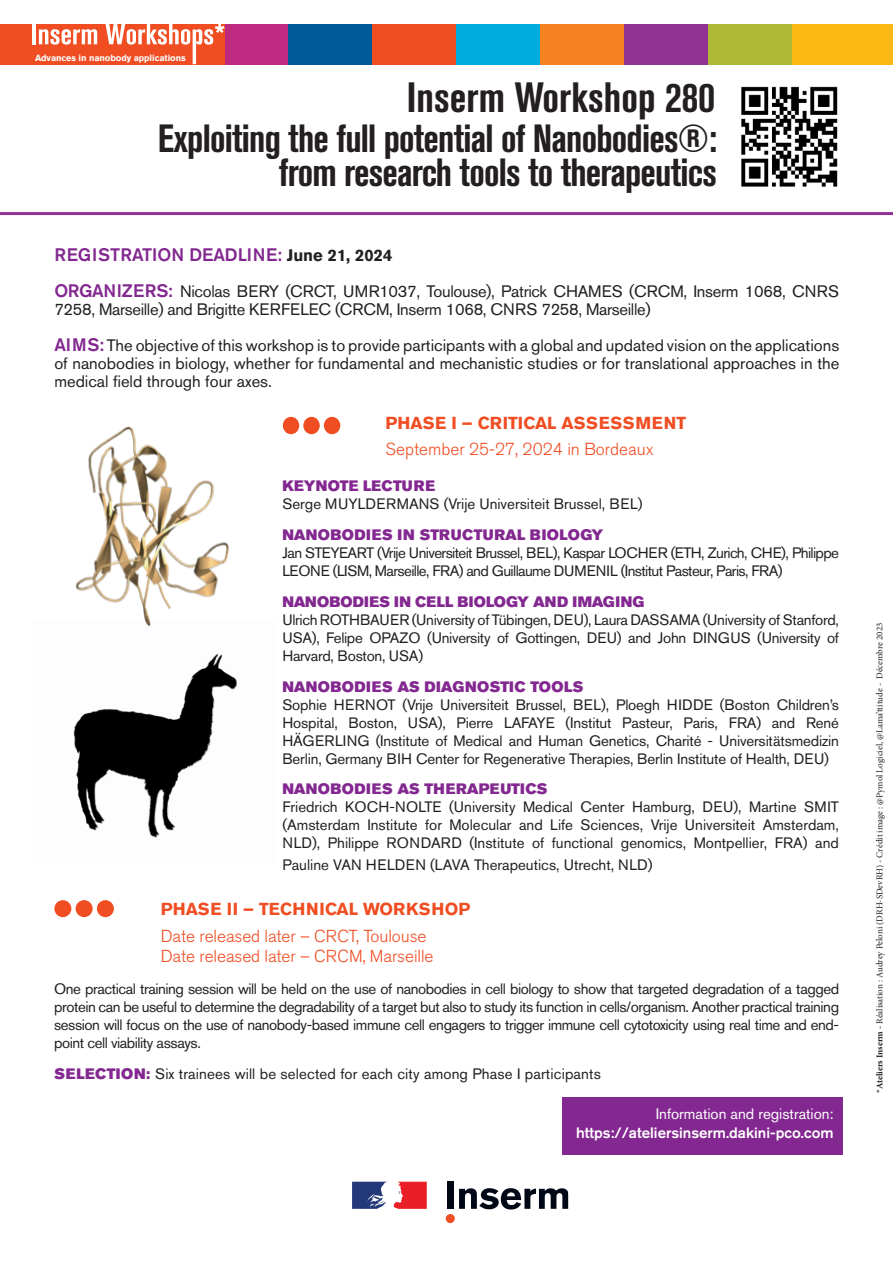
<style>
.page{position:relative;width:893px;height:1263px;background:#fff}
.page>*{position:absolute;margin:0;border:0;box-sizing:border-box;transform-origin:0 0}
.t1{font:700 condensed 42px "Akzidenz Grotesk BQ";color:#231f20}
.t2{font:700 condensed 39px/34.5px "Akzidenz Grotesk BQ";letter-spacing:-.02em;color:#231f20;text-align:right}
.t3{font:500 18px "Akzidenz Grotesk BQ";color:#832890}
.t4{font:300 17.25px/20.7px "Akzidenz Grotesk BQ";letter-spacing:-.005em;color:#f04d22}
.t5{font:700 17.25px "Akzidenz Grotesk BQ";letter-spacing:.01em;color:#f04d22}
.t6{font:16.5px/18px "Akzidenz Grotesk BQ";letter-spacing:-.02em;color:#231f20}
.t7{font:15px/18px "Akzidenz Grotesk BQ";letter-spacing:-.01em;color:#231f20;text-align:justify}
.t8{font:15px/18px "Akzidenz Grotesk BQ";letter-spacing:-.04em;color:#231f20}
.t9{font:15px "Akzidenz Grotesk BQ Super";letter-spacing:.015em;color:#832890}
.t10{font:15px "Akzidenz Grotesk BQ";letter-spacing:.01em;color:#231f20}
.t11{font:500 15px "Akzidenz Grotesk BQ";color:#fff}
.t12{font:15px "Akzidenz Grotesk BQ";color:#fff}
.t13{font:9px "Minion Pro";color:#231f20}
.t14{font:700 9px "Akzidenz Grotesk BQ";letter-spacing:-.01em;color:#fff}
.s1{font-weight:700;font-size:16.5px;color:#231f20}
.s2{font-weight:500;font-size:18px;color:#832890}
.s3{font-family:"Akzidenz Grotesk BQ Super";color:#832890}
.s4{font-weight:700}
</style>
<div class="page">
<svg style="left:0;top:64px;width:893px;height:151px"></svg>
<div style="left:202px;top:24px;width:86px;height:40px;background:#be2a7f"></div>
<div style="left:0;top:24px;width:225px;height:40px;background:#f04d22"></div>
<div style="left:288px;top:24px;width:84px;height:40px;background:#005999"></div>
<div style="left:372px;top:24px;width:84px;height:40px;background:#f04d22"></div>
<div style="left:456px;top:24px;width:84px;height:40px;background:#00acdd"></div>
<div style="left:540px;top:24px;width:84px;height:40px;background:#f58220"></div>
<div style="left:624px;top:24px;width:84px;height:40px;background:#903393"></div>
<div style="left:708px;top:24px;width:84px;height:40px;background:#aeb837"></div>
<div style="left:792px;top:24px;width:101px;height:40px;background:#fcb814"></div>
<div style="left:283px;top:417px;width:16px;height:17px;background:#f04d22;border-radius:50%"></div>
<div style="left:324px;top:417px;width:16px;height:17px;background:#f04d22;border-radius:50%"></div>
<div style="left:303px;top:417px;width:17px;height:17px;background:#f04d22;border-radius:50%"></div>
<div style="left:54px;top:900px;width:17px;height:17px;background:#f04d22;border-radius:50%"></div>
<div style="left:97px;top:900px;width:17px;height:17px;background:#f04d22;border-radius:50%"></div>
<div style="left:76px;top:900px;width:17px;height:17px;background:#f04d22;border-radius:50%"></div>
<hr style="left:32px;top:24px;width:4px;height:20px;background:#fff">
<svg style="left:39px;top:29px;width:58px;height:16px"></svg>
<svg style="left:105px;top:24px;width:120px;height:40px"></svg>
<svg style="left:352px;top:1182px;width:35px;height:27px"></svg>
<svg style="left:394px;top:1182px;width:33px;height:27px"></svg>
<div style="left:447px;top:1182px;width:7px;height:27px;background:#000816"></div>
<svg style="left:445px;top:1188px;width:123px;height:35px"></svg>
<img style="left:739px;top:84px;width:106px;height:106px">
<div style="left:562px;top:1097px;width:280px;height:57px;background:#832890"></div>
<img style="left:75px;top:426px;width:154px;height:195px">
<img style="left:73px;top:621px;width:164px;height:217px">
<p class="t14" style="left:35px;top:53px;width:152px">Advances in nanobody applications</p>
<h1 class="t1" style="left:407px;top:73px;width:310px">Inserm Workshop 280</h1>
<h2 class="t2" style="left:158px;top:121px;width:561px">Exploiting the full potential of Nanobodies®: from research tools to therapeutics</h2>
<p class="t3" style="left:54px;top:243px;width:339px">REGISTRATION DEADLINE: <span class="s1">June 21, 2024</span></p>
<p class="t6" style="left:54px;top:282px;width:786px"><span class="s2">ORGANIZERS:</span> Nicolas BERY (CRCT, UMR1037, Toulouse), Patrick CHAMES (CRCM, Inserm 1068, CNRS<br>7258, Marseille) and Brigitte KERFELEC (CRCM, Inserm 1068, CNRS 7258, Marseille)</p>
<p class="t6" style="left:54px;top:336px;width:786px;text-align:justify"><span class="s2">AIMS:</span> The objective of this workshop is to provide participants with a global and updated vision on the applications of nanobodies in biology, whether for fundamental and mechanistic studies or for translational approaches in the medical field through four axes.</p>
<p class="t5" style="left:386px;top:413px;width:302px">PHASE I – CRITICAL ASSESSMENT</p>
<p class="t4" style="left:386px;top:439px;width:270px">September 25-27, 2024 in Bordeaux</p>
<p class="t9" style="left:282px;top:477px;width:154px">KEYNOTE LECTURE</p>
<p class="t7" style="left:282px;top:495px;width:362px">Serge MUYLDERMANS (Vrije Universiteit Brussel, BEL)</p>
<p class="t9" style="left:282px;top:526px;width:323px">NANOBODIES IN STRUCTURAL BIOLOGY</p>
<p class="t8" style="left:282px;top:544px;width:558px">Jan STEYEART (Vrije Universiteit Brussel, BEL), Kaspar LOCHER (ETH, Zurich, CHE), Philippe<br>LEONE (LISM, Marseille, FRA) and Guillaume DUMENIL (Institut Pasteur, Paris, FRA)</p>
<p class="t9" style="left:282px;top:593px;width:363px">NANOBODIES IN CELL BIOLOGY AND IMAGING</p>
<p class="t7" style="left:282px;top:611px;width:558px">Ulrich ROTHBAUER (University of Tübingen, DEU), Laura DASSAMA (University of Stanford, USA), Felipe OPAZO (University of Gottingen, DEU) and John DINGUS (University of Harvard, Boston, USA)</p>
<p class="t9" style="left:282px;top:678px;width:303px">NANOBODIES AS DIAGNOSTIC TOOLS</p>
<p class="t7" style="left:282px;top:695px;width:558px">Sophie HERNOT (Vrije Universiteit Brussel, BEL), Ploegh HIDDE (Boston Children’s Hospital, Boston, USA), Pierre LAFAYE (Institut Pasteur, Paris, FRA) and René HÄGERLING (Institute of Medical and Human Genetics, Charité - Universitätsmedizin Berlin, Germany BIH Center for Regenerative Therapies, Berlin Institute of Health, DEU)</p>
<p class="t9" style="left:282px;top:780px;width:267px">NANOBODIES AS THERAPEUTICS</p>
<p class="t7" style="left:282px;top:798px;width:558px">Friedrich KOCH-NOLTE (University Medical Center Hamburg, DEU), Martine SMIT (Amsterdam Institute for Molecular and Life Sciences, Vrije Universiteit Amsterdam, NLD), Philippe RONDARD (Institute of functional genomics, Montpellier, FRA) and</p>
<p class="t7" style="left:282px;top:856px;width:372px">Pauline VAN HELDEN (LAVA Therapeutics, Utrecht, NLD)</p>
<p class="t5" style="left:161px;top:899px;width:311px">PHASE II – TECHNICAL WORKSHOP</p>
<p class="t4" style="left:161px;top:926px;width:274px">Date released later – CRCT, Toulouse<br>Date released later – CRCM, Marseille</p>
<p class="t7" style="left:54px;top:979px;width:786px">One practical training session will be held on the use of nanobodies in cell biology to show that targeted degradation of a tagged protein can be useful to determine the degradability of a target but also to study its function in cells/organism. Another practical training session will focus on the use of nanobody-based immune cell engagers to trigger immune cell cytotoxicity using real time and end&shy;point cell viability assays.</p>
<p class="t10" style="left:54px;top:1064px;width:548px"><span class="s3">SELECTION:</span> Six trainees will be selected for each city among Phase I participants</p>
<p class="t12" style="left:656px;top:1104px;width:179px">Information and registration:</p>
<p class="t11" style="left:576px;top:1124px;width:259px">https://ateliersinserm.dakini-pco.com</p>
<p class="t13" style="left:874px;top:1093px;width:471px;rotate:-90deg"><span class="s4">*Ateliers Inserm -</span> Réalisation : Audrey Peloni (DRH-SDevRH) - Crédit image : @Pymol Logiciel, @Lama’ttitude - Décembre 2023</p>
</div>
